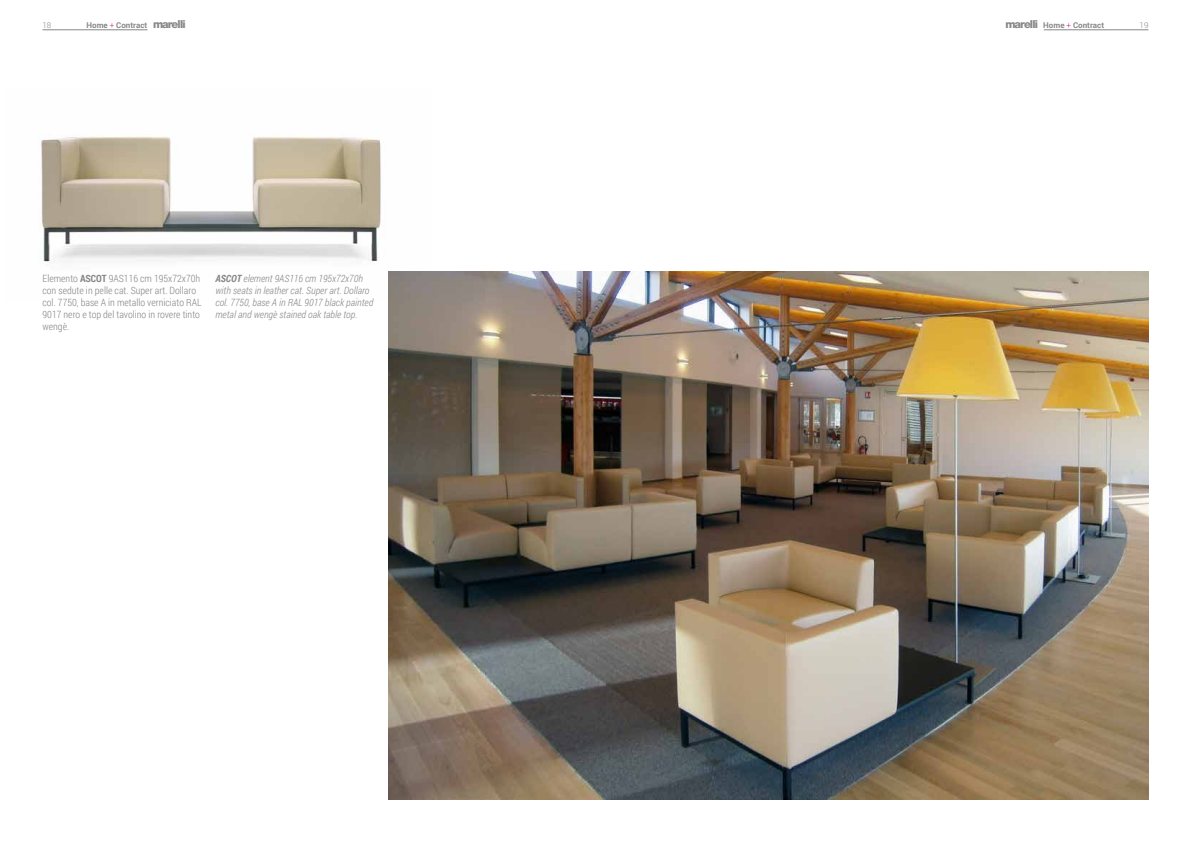
<style>
.page{position:relative;width:1191px;height:842px;background:#fff}
.page>*{position:absolute;margin:0;border:0;box-sizing:border-box;transform-origin:0 0}
.t1{font:300 10px/12px "Roboto Condensed";color:#878787}
.t2{font:italic 300 10px/12px "Roboto Condensed";color:#878787}
.t3{font:700 8px "Roboto";color:#878787}
.t4{font:300 8px "Roboto";color:#878787}
.s1{font-weight:300;color:#e6007d}
.s2{font-family:"Helvetica Neue LT Std";font-weight:800;font-size:11px}
.s3{font-weight:700}
</style>
<div class="page">
<hr style="left:42px;top:30px;width:105px;height:1px;background:#878787">
<hr style="left:1043px;top:30px;width:105px;height:1px;background:#878787">
<img style="left:39px;top:136px;width:391px;height:136px">
<img style="left:388px;top:272px;width:760px;height:527px">
<p class="t4" style="left:42px;top:20px;width:10px">18</p>
<p class="t3" style="left:86px;top:20px;width:101px">Home <span class="s1">+</span> Contract <span class="s2">marelli</span></p>
<p class="t3" style="left:1005px;top:20px;width:100px"><span class="s2">marelli</span> Home <span class="s1">+</span> Contract</p>
<p class="t4" style="left:1139px;top:20px;width:10px">19</p>
<p class="t1" style="left:42px;top:272px;width:161px">Elemento <span class="s3">ASCOT</span> 9AS116 cm 195x72x70h con sedute in pelle cat. Super art. Dollaro col. 7750, base A in metallo verniciato RAL 9017 nero e top del tavolino in rovere tinto wengè.</p>
<p class="t2" style="left:215px;top:272px;width:159px"><span class="s3">ASCOT</span> element 9AS116 cm 195x72x70h with seats in leather cat. Super art. Dollaro col. 7750, base A in RAL 9017 black painted metal and wengè stained oak table top.</p>
</div>
